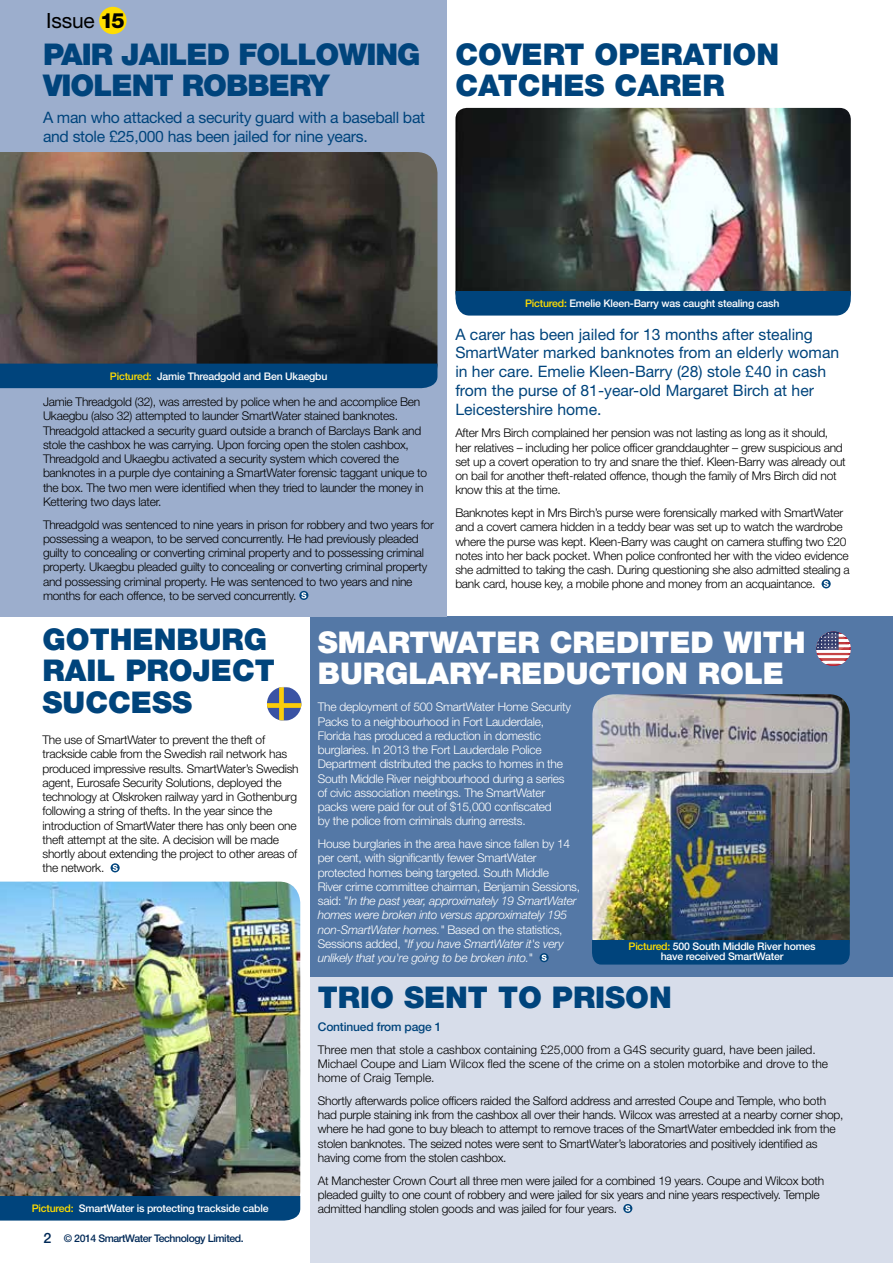
<style>
.page{position:relative;width:893px;height:1263px;background:#fff}
.page>*{position:absolute;margin:0;border:0;box-sizing:border-box;transform-origin:0 0}
.t1{font:900 30px/31.5px "Helvetica Neue LT Std";color:#00447c}
.t2{font:900 30px/31.5px "Helvetica Neue LT Std";color:#fff}
.t3{font:900 30px/31.5px "Helvetica Neue LT Std";letter-spacing:-.03em;color:#00447c}
.t4{font:21px "Helvetica Neue LT Std";letter-spacing:-.01em;color:#000}
.t5{font:15.75px/18.8px "Helvetica Neue LT Std";color:#00447c}
.t6{font:15.75px/18.8px "Helvetica Neue LT Std";letter-spacing:-.02em;color:#00447c}
.t7{font:500 14.25px "Helvetica Neue LT Std";color:#002957}
.t8{font:300 12px/14.2px "Helvetica Neue LT Std";letter-spacing:-.02em;color:#000}
.t9{font:300 12px/14.2px "Helvetica Neue LT Std";letter-spacing:-.02em;color:#fff}
.t10{font:300 12px/14.2px "Helvetica Neue LT Std";color:#000}
.t11{font:500 12px "Helvetica Neue LT Std";letter-spacing:-.015em;color:#00447c}
.t12{font:500 10.5px/10.5px "Helvetica Neue LT Std";letter-spacing:-.02em;color:#fff;text-align:center}
.t13{font:500 10.5px "Helvetica Neue LT Std";letter-spacing:-.04em;color:#002957}
.s1{font-weight:800}
.s2{color:#fd0}
.s3{font-style:italic}
</style>
<div class="page">
<div style="left:310px;top:977px;width:583px;height:286px;background:#d7ddea"></div>
<div style="left:310px;top:617px;width:583px;height:360px;background:#5478a6"></div>
<div style="left:0;top:0;width:446px;height:617px;background:#9caecd"></div>
<svg style="left:822px;top:579px;width:9px;height:9px"></svg>
<svg style="left:824px;top:581px;width:5px;height:6px"></svg>
<img style="left:455px;top:108px;width:396px;height:183px">
<div style="left:99px;top:7px;width:28px;height:27px;background:#fd0;border-radius:50%"></div>
<img style="left:0;top:152px;width:437px;height:212px">
<div style="left:0;top:364px;width:437px;height:24px;background:#00447c"></div>
<div style="left:455px;top:291px;width:396px;height:25px;background:#00447c"></div>
<svg style="left:299px;top:591px;width:9px;height:9px"></svg>
<svg style="left:301px;top:592px;width:5px;height:6px"></svg>
<svg style="left:623px;top:1204px;width:9px;height:9px"></svg>
<svg style="left:625px;top:1205px;width:5px;height:6px"></svg>
<svg style="left:540px;top:953px;width:9px;height:9px"></svg>
<svg style="left:542px;top:955px;width:5px;height:6px"></svg>
<img style="left:592px;top:694px;width:258px;height:246px">
<div style="left:592px;top:940px;width:258px;height:24px;background:#00447c"></div>
<svg style="left:111px;top:863px;width:9px;height:9px"></svg>
<svg style="left:113px;top:865px;width:5px;height:6px"></svg>
<img style="left:0;top:881px;width:300px;height:315px">
<div style="left:0;top:1196px;width:300px;height:24px;background:#00447c"></div>
<svg style="left:267px;top:687px;width:34px;height:34px"></svg>
<svg style="left:816px;top:631px;width:35px;height:35px"></svg>
<h2 class="t4" style="left:46px;top:8px;width:80px">Issue <span class="s1">15</span></h2>
<h1 class="t3" style="left:43px;top:38px;width:379px">PAIR JAILED FOLLOWING<br>VIOLENT ROBBERY</h1>
<h3 class="t6" style="left:43px;top:108px;width:384px">A man who attacked a security guard with a baseball bat and stole £25,000 has been jailed for nine years.</h3>
<h1 class="t1" style="left:455px;top:38px;width:325px">COVERT OPERATION<br>CATCHES CARER</h1>
<p class="t12" style="left:110px;top:370px;width:219px"><span class="s2">Pictured:</span> Jamie Threadgold and Ben Ukaegbu</p>
<p class="t8" style="left:43px;top:394px;width:386px">Jamie Threadgold (32), was arrested by police when he and accomplice Ben Ukaegbu (also 32) attempted to launder SmartWater stained banknotes.<br>Threadgold attacked a security guard outside a branch of Barclays Bank and stole the cashbox he was carrying. Upon forcing open the stolen cashbox, Threadgold and Ukaegbu activated a security system which covered the banknotes in a purple dye containing a SmartWater forensic taggant unique to the box. The two men were identified when they tried to launder the money in Kettering two days later.</p>
<p class="t8" style="left:43px;top:517px;width:392px">Threadgold was sentenced to nine years in prison for robbery and two years for possessing a weapon, to be served concurrently. He had previously pleaded guilty to concealing or converting criminal property and to possessing criminal property. Ukaegbu pleaded guilty to concealing or converting criminal property and possessing criminal property. He was sentenced to two years and nine months for each offence, to be served concurrently.</p>
<p class="t12" style="left:525px;top:298px;width:256px"><span class="s2">Pictured:</span> Emelie Kleen-Barry was caught stealing cash</p>
<h3 class="t5" style="left:455px;top:324px;width:385px">A carer has been jailed for 13 months after stealing SmartWater marked banknotes from an elderly woman in her care. Emelie Kleen-Barry (28) stole £40 in cash from the purse of 81-year-old Margaret Birch at her Leicestershire home.</h3>
<p class="t8" style="left:455px;top:426px;width:392px">After Mrs Birch complained her pension was not lasting as long as it should, her relatives – including her police officer granddaughter – grew suspicious and set up a covert operation to try and snare the thief. Kleen-Barry was already out on bail for another theft-related offence, though the family of Mrs Birch did not know this at the time.</p>
<p class="t8" style="left:455px;top:505px;width:396px">Banknotes kept in Mrs Birch’s purse were forensically marked with SmartWater and a covert camera hidden in a teddy bear was set up to watch the wardrobe where the purse was kept. Kleen-Barry was caught on camera stuffing two £20 notes into her back pocket. When police confronted her with the video evidence she admitted to taking the cash. During questioning she also admitted stealing a bank card, house key, a mobile phone and money from an acquaintance.</p>
<h1 class="t1" style="left:43px;top:623px;width:234px">GOTHENBURG<br>RAIL PROJECT<br>SUCCESS</h1>
<p class="t8" style="left:43px;top:732px;width:258px">The use of SmartWater to prevent the theft of trackside cable from the Swedish rail network has produced impressive results. SmartWater’s Swedish agent, Eurosafe Security Solutions, deployed the technology at Olskroken railway yard in Gothenburg following a string of thefts. In the year since the introduction of SmartWater there has only been one theft attempt at the site. A decision will be made shortly about extending the project to other areas of the network.</p>
<p class="t12" style="left:32px;top:1203px;width:238px"><span class="s2">Pictured:</span> SmartWater is protecting trackside cable</p>
<p class="t7" style="left:44px;top:1229px;width:9px">2</p>
<p class="t13" style="left:64px;top:1232px;width:182px">© 2014 SmartWater Technology Limited.</p>
<h1 class="t2" style="left:318px;top:626px;width:489px">SMARTWATER CREDITED WITH<br>BURGLARY-REDUCTION ROLE</h1>
<p class="t9" style="left:318px;top:700px;width:255px">The deployment of 500 SmartWater Home Security Packs to a neighbourhood in Fort Lauderdale, Florida has produced a reduction in domestic burglaries. In 2013 the Fort Lauderdale Police Department distributed the packs to homes in the South Middle River neighbourhood during a series of civic association meetings. The SmartWater packs were paid for out of $15,000 confiscated<br>by the police from criminals during arrests.</p>
<p class="t9" style="left:318px;top:836px;width:264px">House burglaries in the area have since fallen by 14 per cent, with significantly fewer SmartWater protected homes being targeted. South Middle<br>River crime committee chairman, Benjamin Sessions, said: "<span class="s3">In the past year, approximately 19 SmartWater homes were broken into versus approximately 195 non-SmartWater homes."</span> Based on the statistics, Sessions added, <span class="s3">"If you have SmartWater it's very unlikely that you're going to be broken into.</span>"</p>
<p class="t12" style="left:628px;top:940px;width:189px"><span class="s2">Pictured:</span> 500 South Middle River homes have received SmartWater</p>
<h1 class="t1" style="left:318px;top:981px;width:356px">TRIO SENT TO PRISON</h1>
<p class="t11" style="left:318px;top:1019px;width:125px">Continued from page 1</p>
<p class="t10" style="left:318px;top:1042px;width:512px">Three men that stole a cashbox containing £25,000 from a G4S security guard, have been jailed.<br>Michael Coupe and Liam Wilcox fled the scene of the crime on a stolen motorbike and drove to the home of Craig Temple.</p>
<p class="t8" style="left:318px;top:1093px;width:527px">Shortly afterwards police officers raided the Salford address and arrested Coupe and Temple, who both had purple staining ink from the cashbox all over their hands. Wilcox was arrested at a nearby corner shop, where he had gone to buy bleach to attempt to remove traces of the SmartWater embedded ink from the stolen banknotes. The seized notes were sent to SmartWater’s laboratories and positively identified as having come from the stolen cashbox.</p>
<p class="t8" style="left:318px;top:1173px;width:508px">At Manchester Crown Court all three men were jailed for a combined 19 years. Coupe and Wilcox both pleaded guilty to one count of robbery and were jailed for six years and nine years respectively. Temple admitted handling stolen goods and was jailed for four years.</p>
</div>
